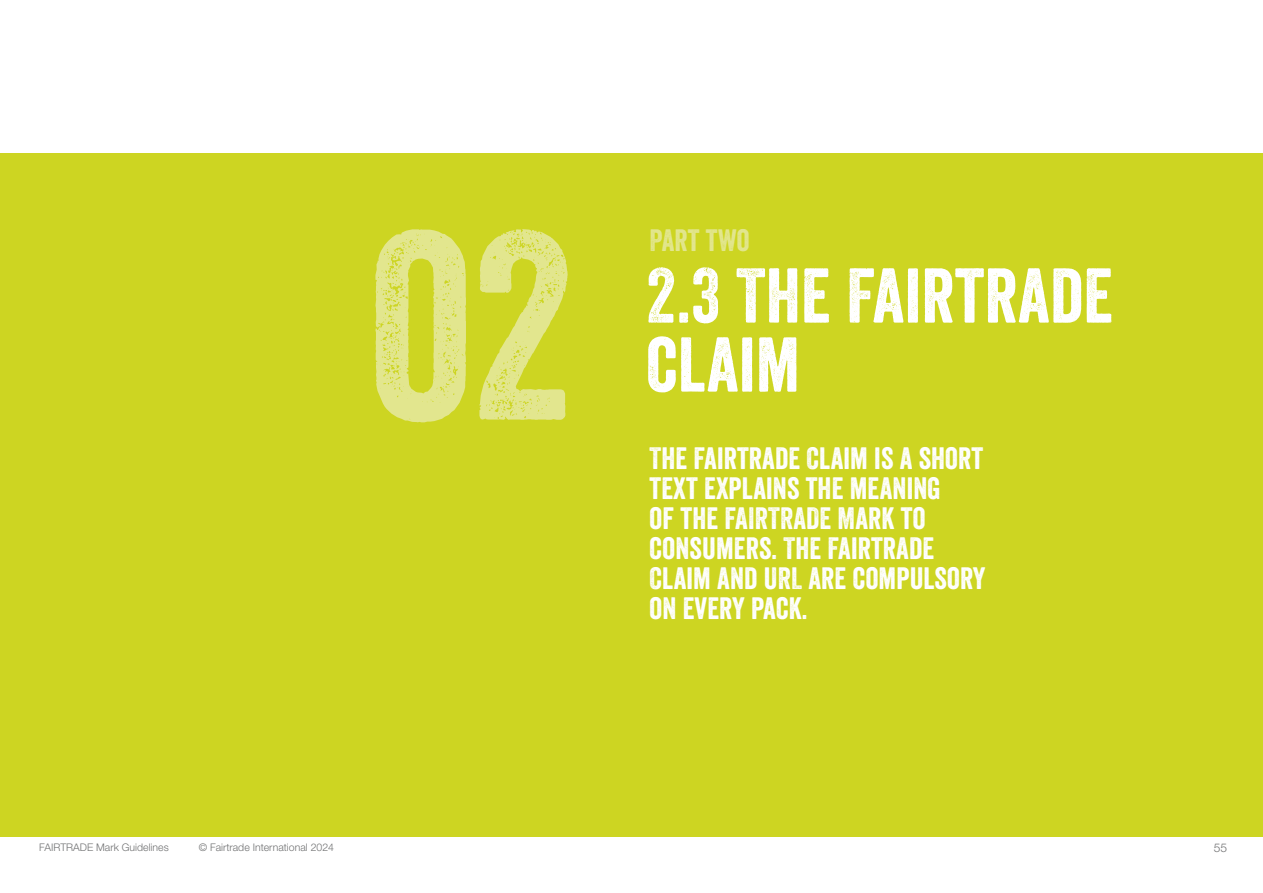
<style>
.page{position:relative;width:1263px;height:893px;background:#fff}
.page>*{position:absolute;margin:0;border:0;box-sizing:border-box;transform-origin:0 0}
.t1{font:258px "Veneer";color:#e2e68e}
.t2{font:75px/69px "Veneer";letter-spacing:.005em;color:#fff}
.t3{font:30px/30px "Veneer";letter-spacing:.005em;color:#fff}
.t4{font:30px "Veneer";letter-spacing:.005em;color:#e2e68e}
.t5{font:300 12px "Helvetica Neue LT Std";color:#707172}
.t6{font:300 10.5px "Helvetica Neue LT Std";color:#707172}
</style>
<div class="page">
<div style="left:0;top:153px;width:1263px;height:684px;background:#cdd522"></div>
<h1 class="t1" style="left:368px;top:169px;width:209px">02</h1>
<p class="t4" style="left:649px;top:221px;width:101px">PART TWO</p>
<h2 class="t2" style="left:646px;top:261px;width:468px">2.3 THE FAIRTRADE<br>CLAIM</h2>
<p class="t3" style="left:649px;top:443px;width:337px">THE FAIRTRADE CLAIM IS A SHORT<br>TEXT EXPLAINS THE MEANING<br>OF THE FAIRTRADE MARK TO<br>CONSUMERS. THE FAIRTRADE<br>CLAIM AND URL ARE COMPULSORY<br>ON EVERY PACK.</p>
<p class="t6" style="left:39px;top:840px;width:131px">FAIRTRADE Mark Guidelines</p>
<p class="t6" style="left:199px;top:840px;width:137px">© Fairtrade International 2024</p>
<p class="t5" style="left:1214px;top:840px;width:15px">55</p>
</div>
